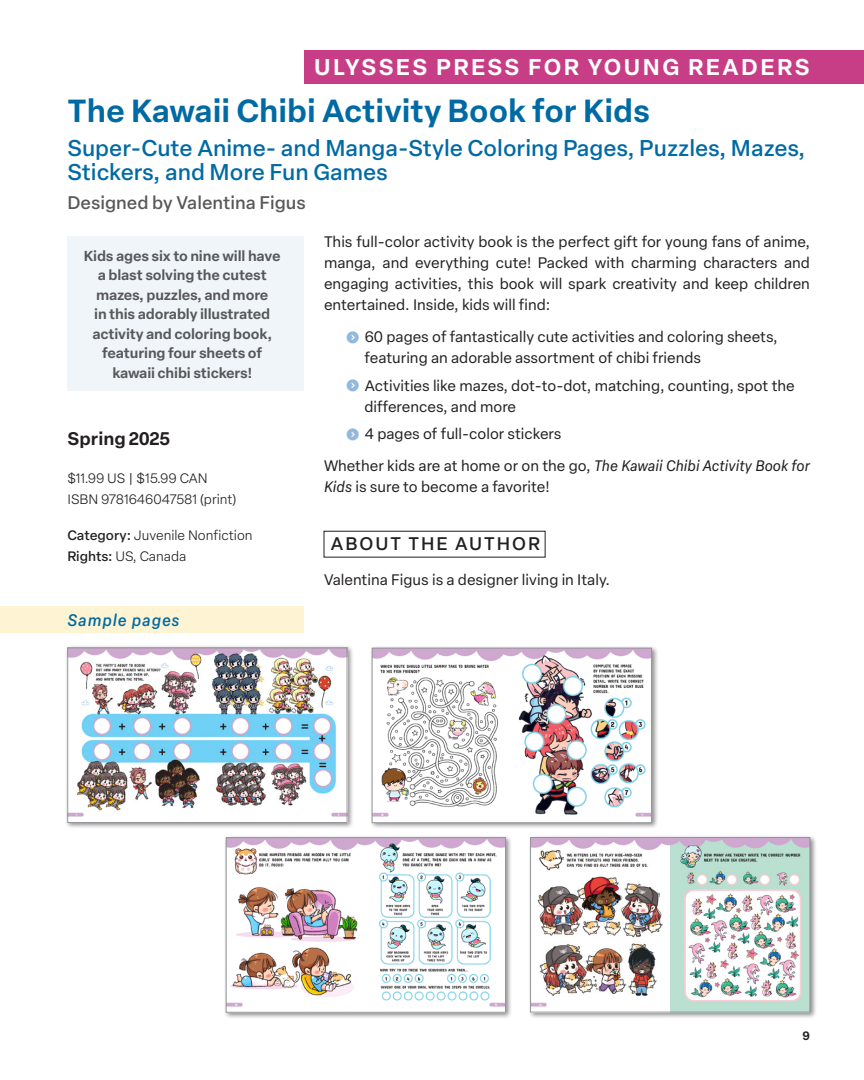
<style>
.page{position:relative;width:864px;height:1080px;background:#fff}
.page>*{position:absolute;margin:0;border:0;box-sizing:border-box;transform-origin:0 0}
.t1{font:600 31.5px "Elza Text";color:#006aa4}
.t2{font:500 22.5px/24px "Elza Text";color:#006aa4}
.t3{font:600 22.5px "Elza Text";letter-spacing:.11em;color:#fff}
.t4{font:500 18px "Elza Text";color:#57585a}
.t5{font:500 18px "Elza Text";letter-spacing:.11em;color:#231f20}
.t6{font:600 18px "Elza Text";color:#231f20}
.t7{font:italic 500 16.5px "Elza Text";letter-spacing:.05em;color:#006aa4}
.t8{font:15px/21px "Elza Text";color:#231f20}
.t9{font:600 14.25px/19.5px "Elza Text";letter-spacing:-.01em;color:#57585a;text-align:center}
.t10{font:300 13.5px/21.3px "Elza Text";color:#231f20}
.t11{font:600 12px "Elza Text";color:#231f20}
.s1{font-style:italic}
.s2{font-weight:500}
</style>
<div class="page">
<div style="left:304px;top:51px;width:560px;height:33px;background:#c73e87"></div>
<div style="left:68px;top:237px;width:236px;height:154px;background:#f0f5fa"></div>
<div style="left:0;top:607px;width:304px;height:26px;background:#fef4d4"></div>
<div style="left:65px;top:645px;width:289px;height:185px;background:#231f20;opacity:.3"></div>
<img style="left:70px;top:650px;width:275px;height:171px">
<div style="left:68px;top:648px;width:279px;height:175px;border:1px solid #939598"></div>
<div style="left:223px;top:835px;width:290px;height:185px;background:#231f20;opacity:.3"></div>
<img style="left:228px;top:839px;width:276px;height:171px">
<div style="left:226px;top:837px;width:280px;height:175px;border:1px solid #939598"></div>
<div style="left:369px;top:645px;width:290px;height:185px;background:#231f20;opacity:.3"></div>
<img style="left:374px;top:650px;width:276px;height:171px">
<div style="left:372px;top:648px;width:280px;height:175px;border:1px solid #939598"></div>
<div style="left:528px;top:835px;width:289px;height:184px;background:#231f20;opacity:.3"></div>
<img style="left:532px;top:839px;width:276px;height:171px">
<div style="left:530px;top:837px;width:280px;height:175px;border:1px solid #939598"></div>
<h2 class="t3" style="left:314px;top:50px;width:497px">ULYSSES PRESS FOR YOUNG READERS</h2>
<h1 class="t1" style="left:68px;top:86px;width:584px">The Kawaii Chibi Activity Book for Kids</h1>
<h2 class="t2" style="left:68px;top:135px;width:740px">Super-Cute Anime- and Manga-Style Coloring Pages, Puzzles, Mazes,<br>Stickers, and More Fun Games</h2>
<p class="t4" style="left:68px;top:189px;width:240px">Designed by Valentina Figus</p>
<p class="t9" style="left:84px;top:245px;width:198px">Kids ages six to nine will have a blast solving the cutest mazes, puzzles, and more<br>in this adorably illustrated activity and coloring book, featuring four sheets of kawaii chibi stickers!</p>
<p class="t8" style="left:324px;top:231px;width:488px;text-align:justify">This full-color activity book is the perfect gift for young fans of anime, manga, and everything cute! Packed with charming characters and engaging activities, this book will spark creativity and keep children entertained. Inside, kids will find:</p>
<p class="t8" style="left:364px;top:326px;width:415px">60 pages of fantastically cute activities and coloring sheets, featuring an adorable assortment of chibi friends</p>
<p class="t8" style="left:364px;top:374px;width:432px">Activities like mazes, dot-to-dot, matching, counting, spot the differences, and more</p>
<p class="t8" style="left:324px;top:417px;width:488px;line-height:31.8px;text-indent:41px">4 pages of full-color stickers<br>Whether kids are at home or on the go, <span class="s1">The Kawaii Chibi Activity Book for</span></p>
<p class="t8" style="left:324px;top:475px;width:227px"><span class="s1">Kids</span> is sure to become a favorite!</p>
<p class="t6" style="left:68px;top:424px;width:104px">Spring 2025</p>
<p class="t10" style="left:68px;top:467px;width:171px">$11.99 US | $15.99 CAN<br>ISBN 9781646047581 (print)</p>
<p class="t10" style="left:68px;top:524px;width:187px"><span class="s2">Category:</span> Juvenile Nonfiction<br><span class="s2">Rights:</span> US, Canada</p>
<p class="t5" style="left:331px;top:530px;width:210px">ABOUT THE AUTHOR</p>
<p class="t8" style="left:324px;top:568px;width:288px">Valentina Figus is a designer living in Italy.</p>
<p class="t7" style="left:68px;top:607px;width:114px">Sample pages</p>
<p class="t11" style="left:803px;top:1026px;width:9px">9</p>
</div>
